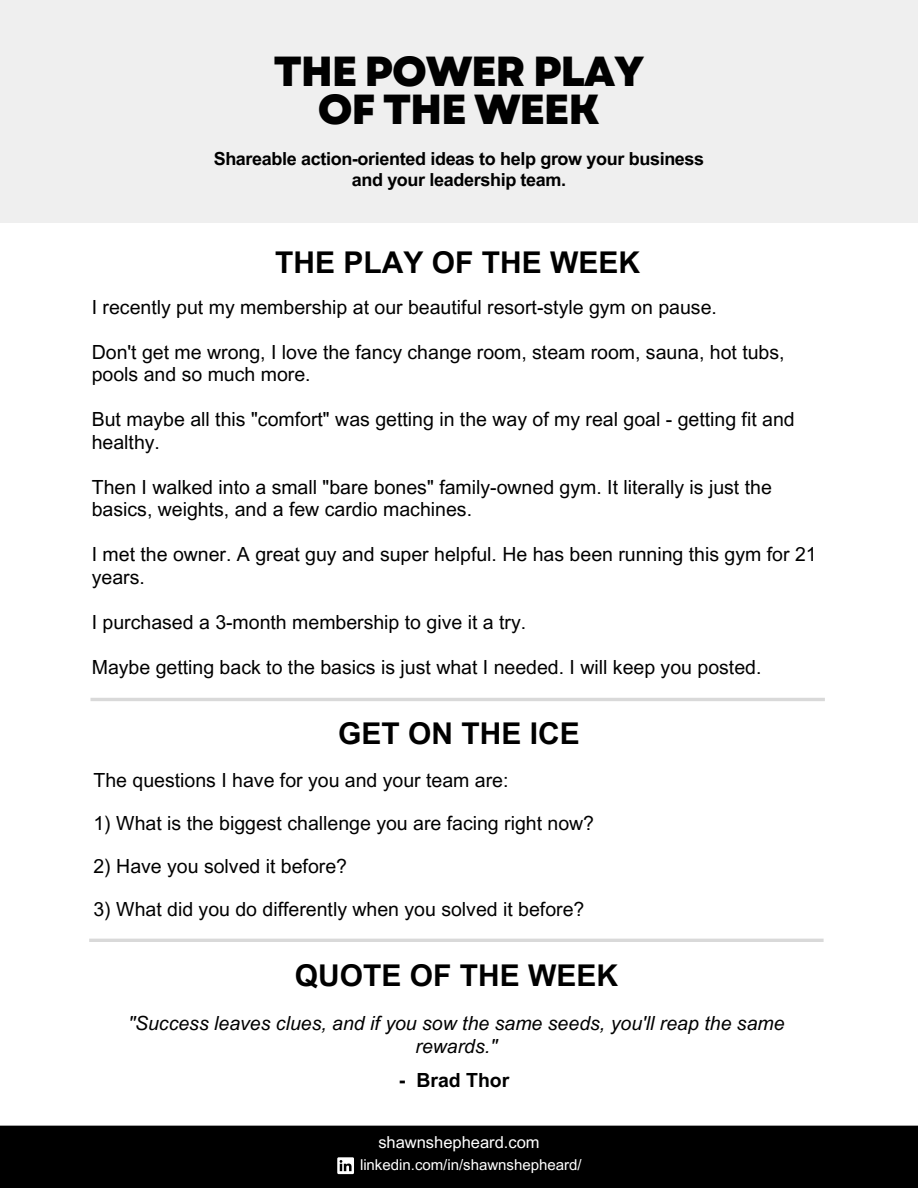
<style>
.page{position:relative;width:918px;height:1188px;background:#fff}
.page>*{position:absolute;margin:0;border:0;box-sizing:border-box;transform-origin:0 0}
.t1{font:800 42px "Garet";letter-spacing:-.03em;color:#000}
.t2{font:700 30px "Arial MT Pro";color:#000}
.t3{font:19.5px/22.5px "Arial MT Pro";color:#000}
.t4{font:italic 19.5px/22.5px "Arial MT Pro";color:#000;text-align:center}
.t5{font:700 19.5px "Arial MT Pro";color:#000}
.t6{font:700 18px/21.3px "Arial Unicode MS";letter-spacing:-.02em;color:#000;text-align:center}
.t7{font:16.5px "Arial MT Pro";color:#fff}
.t8{font:15px "Arial MT Pro";color:#fff}
</style>
<div class="page">
<div style="left:0;top:0;width:918px;height:223px;background:#efefef"></div>
<div style="left:0;top:1126px;width:918px;height:62px;background:#000"></div>
<svg style="left:337px;top:1157px;width:17px;height:17px"></svg>
<hr style="left:89px;top:939px;width:735px;height:3px;background:#d9d9d9">
<hr style="left:90px;top:698px;width:735px;height:3px;background:#d9d9d9">
<h1 class="t1" style="left:273px;top:41px;width:373px">THE POWER PLAY</h1>
<h3 class="t1" style="left:318px;top:79px;width:284px">OF THE WEEK</h3>
<h1 class="t6" style="left:214px;top:147px;width:492px">Shareable action-oriented ideas to help grow your business and your leadership team.</h1>
<h2 class="t2" style="left:275px;top:251px;width:366px">THE PLAY OF THE WEEK</h2>
<h4 class="t3" style="left:92px;top:298px;width:627px">I recently put my membership at our beautiful resort-style gym on pause.</h4>
<h4 class="t3" style="left:92px;top:343px;width:694px">Don't get me wrong, I love the fancy change room, steam room, sauna, hot tubs, pools and so much more.</h4>
<h4 class="t3" style="left:92px;top:411px;width:704px">But maybe all this "comfort" was getting in the way of my real goal - getting fit and healthy.</h4>
<h4 class="t3" style="left:92px;top:478px;width:682px">Then I walked into a small "bare bones" family-owned gym. It literally is just the basics, weights, and a few cardio machines.</h4>
<h4 class="t3" style="left:92px;top:546px;width:726px">I met the owner. A great guy and super helpful. He has been running this gym for 21 years.</h4>
<h4 class="t3" style="left:92px;top:613px;width:436px">I purchased a 3-month membership to give it a try.</h4>
<h4 class="t3" style="left:92px;top:658px;width:671px">Maybe getting back to the basics is just what I needed. I will keep you posted.</h4>
<h2 class="t2" style="left:338px;top:722px;width:243px">GET ON THE ICE</h2>
<h4 class="t3" style="left:94px;top:772px;width:417px">The questions I have for you and your team are:</h4>
<h4 class="t3" style="left:94px;top:814px;width:502px">1) What is the biggest challenge you are facing right now?</h4>
<h4 class="t3" style="left:94px;top:857px;width:255px">2) Have you solved it before?</h4>
<h4 class="t3" style="left:94px;top:900px;width:492px">3) What did you do differently when you solved it before?</h4>
<h2 class="t2" style="left:295px;top:964px;width:325px">QUOTE OF THE WEEK</h2>
<h4 class="t4" style="left:128px;top:1015px;width:658px">"Success leaves clues, and if you sow the same seeds, you'll reap the same rewards."</h4>
<h3 class="t5" style="left:399px;top:1073px;width:112px">- Brad Thor</h3>
<p class="t7" style="left:378px;top:1136px;width:163px">shawnshepheard.com</p>
<p class="t8" style="left:360px;top:1160px;width:223px">linkedin.com/in/shawnshepheard/</p>
</div>
